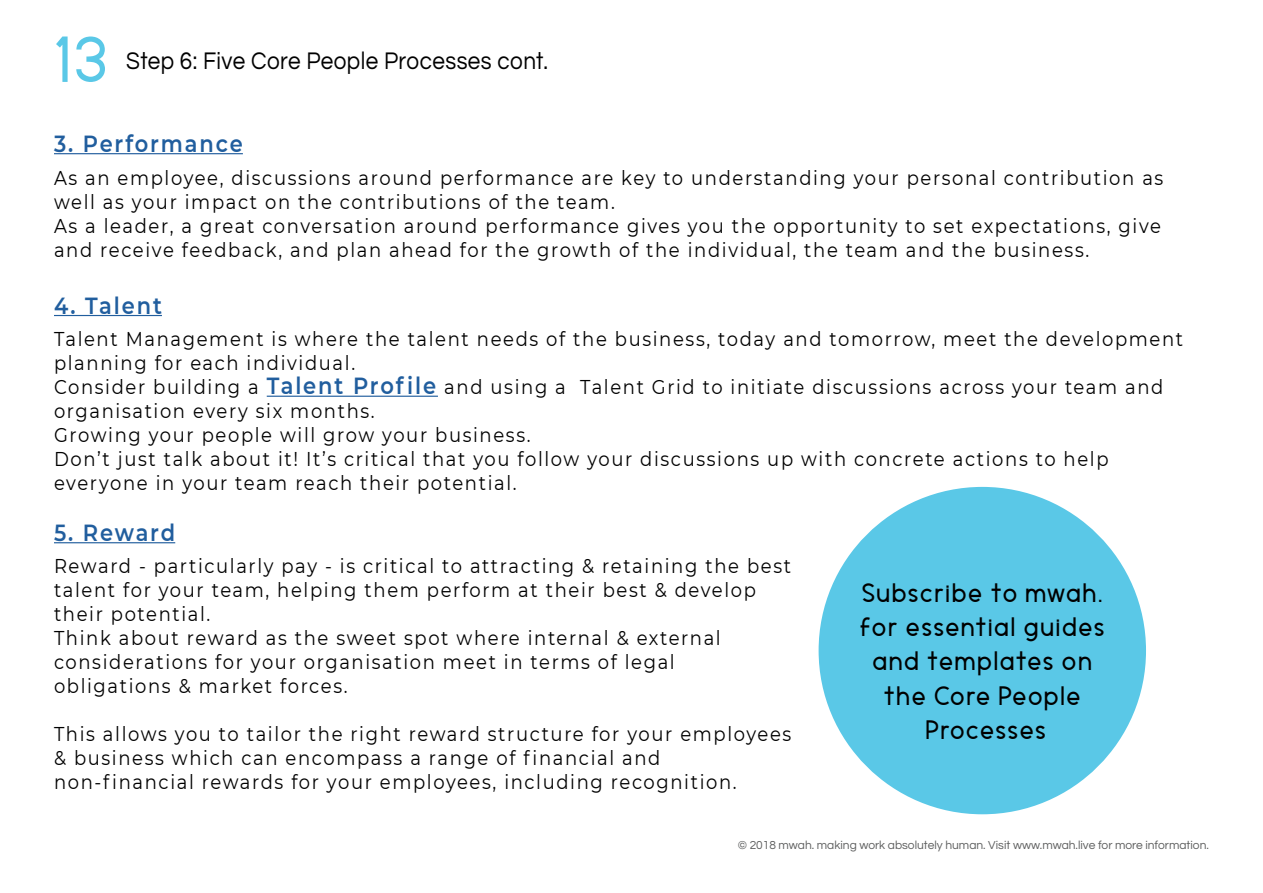
<style>
.page{position:relative;width:1263px;height:893px;background:#fff}
.page>*{position:absolute;margin:0;border:0;box-sizing:border-box;transform-origin:0 0}
.t1{font:69px "Morningtype";color:#5ac8e7}
.t2{font:28.5px/34.2px "Morningtype";letter-spacing:.09em;color:#000;text-align:center}
.t3{font:24.9px "Questrial";letter-spacing:.02em;color:#000;scale:.9 1}
.t4{font:600 23.25px "Montserrat";letter-spacing:.09em;color:#215e9e;scale:.9 1}
.t5{font:19.95px/24px "Montserrat";letter-spacing:.09em;color:#000;scale:.9 1}
.t6{font:12px "Questrial";color:#5e5f5f}
.s1{font-weight:600;font-size:23.25px;color:#215e9e}
</style>
<div class="page">
<hr style="left:54px;top:153px;width:189px;height:1px;background:#215e9e">
<hr style="left:54px;top:315px;width:108px;height:1px;background:#215e9e">
<hr style="left:267px;top:396px;width:171px;height:1px;background:#215e9e">
<hr style="left:54px;top:542px;width:121px;height:1px;background:#215e9e">
<div style="left:819px;top:487px;width:327px;height:327px;background:#5ac8e7;border-radius:50%"></div>
<h1 class="t1" style="left:56px;top:19px;width:52px">13</h1>
<p class="t3" style="left:126px;top:49px;width:470px">Step 6: Five Core People Processes cont.</p>
<p class="t4" style="left:54px;top:127px;width:211px">3. Performance</p>
<p class="t5" style="left:54px;top:165px;width:1234px">As an employee, discussions around performance are key to understanding your personal contribution as well as your impact on the contributions of the team.<br>As a leader, a great conversation around performance gives you the opportunity to set expectations, give and receive feedback, and plan ahead for the growth of the individual, the team and the business.</p>
<p class="t4" style="left:54px;top:289px;width:121px">4. Talent</p>
<p class="t5" style="left:54px;top:327px;width:1256px">Talent Management is where the talent needs of the business, today and tomorrow, meet the development planning for each individual.<br>Consider building a <span class="s1">Talent Profile</span> and using a Talent Grid to initiate discussions across your team and organisation every six months.<br>Growing your people will grow your business.<br>Don’t just talk about it! It’s critical that you follow your discussions up with concrete actions to help everyone in your team reach their potential.</p>
<p class="t4" style="left:54px;top:516px;width:136px">5. Reward</p>
<p class="t5" style="left:54px;top:553px;width:820px">Reward - particularly pay - is critical to attracting &amp; retaining the best talent for your team, helping them perform at their best &amp; develop their potential.<br>Think about reward as the sweet spot where internal &amp; external considerations for your organisation meet in terms of legal obligations &amp; market forces.</p>
<p class="t5" style="left:54px;top:721px;width:821px">This allows you to tailor the right reward structure for your employees &amp; business which can encompass a range of financial and non-financial rewards for your employees, including recognition.</p>
<h2 class="t2" style="left:860px;top:575px;width:245px">Subscribe to mwah. for essential guides and templates on the Core People<br>Processes</h2>
<p class="t6" style="left:738px;top:839px;width:473px">© 2018 mwah. making work absolutely human. Visit www.mwah.live for more information.</p>
</div>
